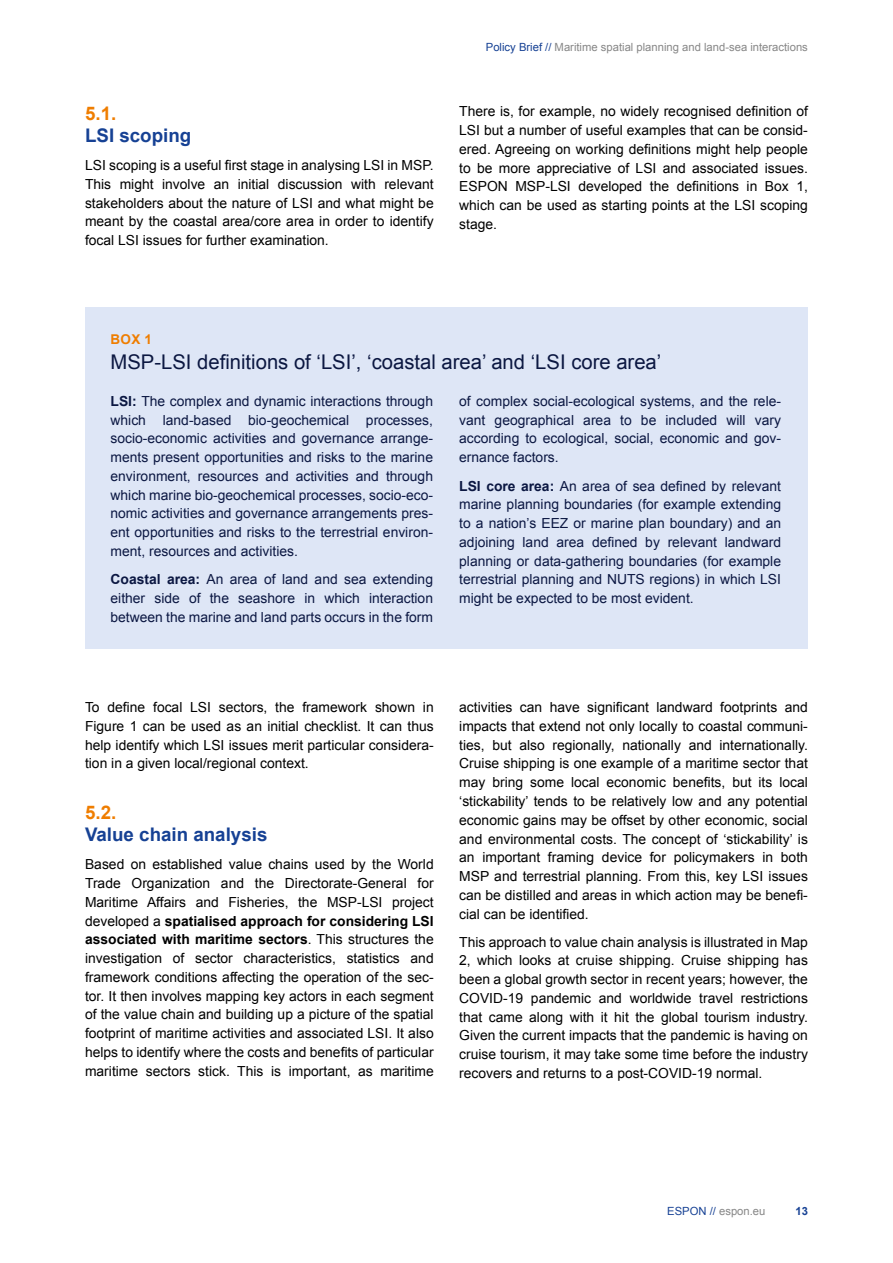
<style>
.page{position:relative;width:893px;height:1263px;background:#fff}
.page>*{position:absolute;margin:0;border:0;box-sizing:border-box;transform-origin:0 0}
.Box_heading{font:20.25px "Arial";color:#0b1741}
._02_Heading_2{font:700 18.75px/21.8px "Arial";color:#164194}
._04_Bread{font:13.8px/18.8px "Arial";color:#000;text-align:justify}
.Exampelbox_bread_2_c{font:13.8px/18.8px "Arial";color:#0b1742;text-align:justify}
.box_top{font:700 13.5px "Arial";color:#ef7d00}
.t1{font:11.25px "Arial";color:#878787}
.t2{font:700 11.25px "Arial";color:#164194}
.s1{color:#ef7d00}
.s2{color:#164194}
.s3{font-weight:700}
</style>
<div class="page">
<div style="left:85px;top:307px;width:723px;height:341px;background:#dee6f6"></div>
<p class="_02_Heading_2" style="left:85px;top:103px;width:108px"><span class="s1">5.1.<br></span>LSI scoping</p>
<p class="_04_Bread" style="left:85px;top:156px;width:350px">LSI scoping is a useful first stage in analysing LSI in MSP.<br>This might involve an initial discussion with relevant stakeholders about the nature of LSI and what might be meant by the coastal area/core area in order to identify focal LSI issues for further examination.</p>
<p class="t1" style="left:486px;top:39px;width:323px"><span class="s2">Policy Brief //</span> Maritime spatial planning and land-sea interactions</p>
<p class="_04_Bread" style="left:459px;top:102px;width:350px">There is, for example, no widely recognised definition of LSI but a number of useful examples that can be consid&shy;ered. Agreeing on working definitions might help people to be more appreciative of LSI and associated issues.<br>ESPON MSP-LSI developed the definitions in Box 1, which can be used as starting points at the LSI scoping stage.</p>
<p class="box_top" style="left:111px;top:330px;width:43px">BOX 1</p>
<p class="Box_heading" style="left:111px;top:349px;width:552px">MSP-LSI definitions of ‘LSI’, ‘coastal area’ and ‘LSI core area’</p>
<p class="Exampelbox_bread_2_c" style="left:111px;top:392px;width:324px"><span class="s3">LSI:</span> The complex and dynamic interactions through which land-based bio-geochemical processes, socio-economic activities and governance arrange&shy;ments present opportunities and risks to the marine environment, resources and activities and through which marine bio-geochemical processes, socio-eco&shy;nomic activities and governance arrangements pres&shy;ent opportunities and risks to the terrestrial environ&shy;ment, resources and activities.</p>
<p class="Exampelbox_bread_2_c" style="left:111px;top:570px;width:324px"><span class="s3">Coastal area:</span> An area of land and sea extending either side of the seashore in which interaction between the marine and land parts occurs in the form</p>
<p class="Exampelbox_bread_2_c" style="left:459px;top:392px;width:323px">of complex social-ecological systems, and the rele&shy;vant geographical area to be included will vary according to ecological, social, economic and gov&shy;ernance factors.</p>
<p class="Exampelbox_bread_2_c" style="left:459px;top:477px;width:323px"><span class="s3">LSI core area:</span> An area of sea defined by relevant marine planning boundaries (for example extending to a nation’s EEZ or marine plan boundary) and an adjoining land area defined by relevant landward planning or data-gathering boundaries (for example terrestrial planning and NUTS regions) in which LSI might be expected to be most evident.</p>
<p class="_04_Bread" style="left:85px;top:698px;width:350px">To define focal LSI sectors, the framework shown in Figure 1 can be used as an initial checklist. It can thus help identify which LSI issues merit particular considera&shy;tion in a given local/regional context.</p>
<p class="_02_Heading_2" style="left:85px;top:802px;width:184px"><span class="s1">5.2.<br></span>Value chain analysis</p>
<p class="_04_Bread" style="left:85px;top:855px;width:350px">Based on established value chains used by the World Trade Organization and the Directorate-General for Maritime Affairs and Fisheries, the MSP-LSI project developed a <span class="s3">spatialised approach for considering LSI associated with maritime sectors</span>. This structures the investigation of sector characteristics, statistics and framework conditions affecting the operation of the sec&shy;tor. It then involves mapping key actors in each segment of the value chain and building up a picture of the spatial footprint of maritime activities and associated LSI. It also helps to identify where the costs and benefits of particular maritime sectors stick. This is important, as maritime</p>
<p class="_04_Bread" style="left:459px;top:698px;width:350px">activities can have significant landward footprints and impacts that extend not only locally to coastal communi&shy;ties, but also regionally, nationally and internationally.<br>Cruise shipping is one example of a maritime sector that may bring some local economic benefits, but its local ‘stickability’ tends to be relatively low and any potential economic gains may be offset by other economic, social and environmental costs. The concept of ‘stickability’ is an important framing device for policymakers in both MSP and terrestrial planning. From this, key LSI issues can be distilled and areas in which action may be benefi&shy;cial can be identified.</p>
<p class="_04_Bread" style="left:459px;top:932px;width:350px">This approach to value chain analysis is illustrated in Map 2, which looks at cruise shipping. Cruise shipping has been a global growth sector in recent years; however, the COVID-19 pandemic and worldwide travel restrictions that came along with it hit the global tourism industry.<br>Given the current impacts that the pandemic is having on cruise tourism, it may take some time before the industry recovers and returns to a post-COVID-19 normal.</p>
<p class="t1" style="left:667px;top:1203px;width:100px"><span class="s2">ESPON //</span> espon.eu</p>
<p class="t2" style="left:795px;top:1203px;width:14px">13</p>
</div>
